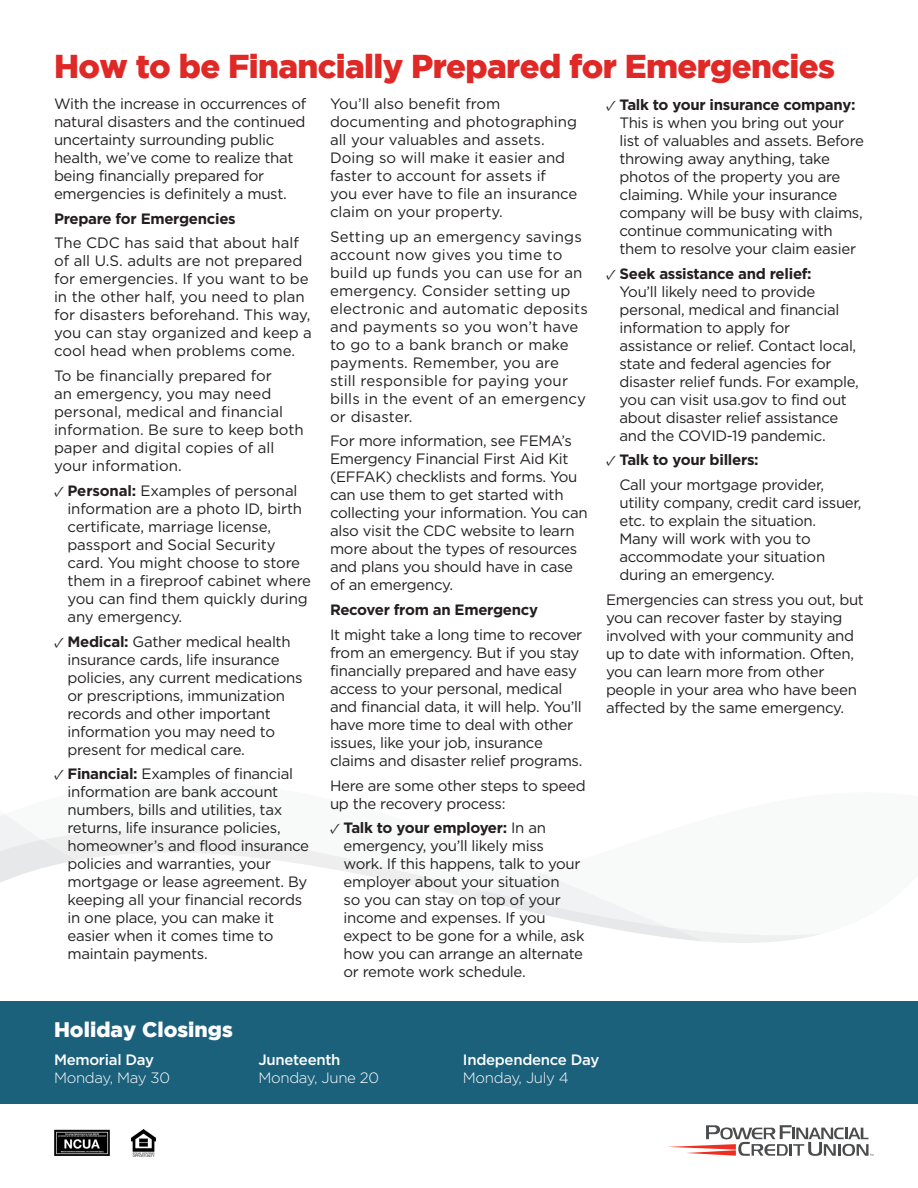
<style>
.page{position:relative;width:918px;height:1188px;background:#fff}
.page>*{position:absolute;margin:0;border:0;box-sizing:border-box;transform-origin:0 0}
.t1{font:900 33px "Gotham";letter-spacing:-.02em;color:#df2927}
.t2{font:900 21px "Gotham";color:#fff}
.t3{font:15px/18px "Gotham";letter-spacing:-.02em;color:#231f20}
.t4{font:15px/18px "Gotham";color:#231f20}
.t5{font:15px/18px "Gotham";letter-spacing:.01em;color:#231f20}
.t6{font:700 15px "Gotham";letter-spacing:-.02em;color:#231f20}
.t7{font:300 15px "Gotham";letter-spacing:-.02em;color:#fff}
.t8{font:500 15px "Gotham";letter-spacing:-.02em;color:#fff}
.s1{font-family:"Minion Pro"}
.s2{font-weight:700}
.s3{font-family:"Minion Pro";font-weight:400}
</style>
<div class="page">
<svg style="left:0;top:814px;width:918px;height:343px"></svg>
<div style="left:0;top:1002px;width:918px;height:102px;background:#1b617c"></div>
<svg style="left:667px;top:1125px;width:206px;height:31px"></svg>
<img style="left:54px;top:1130px;width:55px;height:26px">
<img style="left:131px;top:1130px;width:25px;height:26px">
<p class="t1" style="left:54px;top:47px;width:783px">How to be Financially Prepared for Emergencies</p>
<p class="t3" style="left:54px;top:94px;width:254px">With the increase in occurrences of natural disasters and the continued uncertainty surrounding public health, we’ve come to realize that being financially prepared for emergencies is definitely a must.</p>
<p class="t6" style="left:54px;top:208px;width:183px">Prepare for Emergencies</p>
<p class="t4" style="left:54px;top:234px;width:259px">The CDC has said that about half of all U.S. adults are not prepared for emergencies. If you want to be in the other half, you need to plan for disasters beforehand. This way, you can stay organized and keep a cool head when problems come.</p>
<p class="t4" style="left:54px;top:367px;width:251px">To be financially prepared for<br>an emergency, you may need personal, medical and financial information. Be sure to keep both paper and digital copies of all your information.</p>
<p class="t3" style="left:68px;top:481px;width:245px;text-indent:-14px"><span class="s1">✓</span> <span class="s2">Personal:</span> Examples of personal information are a photo ID, birth certificate, marriage license, passport and Social Security card. You might choose to store them in a fireproof cabinet where you can find them quickly during any emergency.</p>
<p class="t3" style="left:68px;top:632px;width:236px;text-indent:-14px"><span class="s1">✓</span> <span class="s2">Medical:</span> Gather medical health insurance cards, life insurance policies, any current medications or prescriptions, immunization records and other important information you may need to present for medical care.</p>
<p class="t3" style="left:68px;top:765px;width:243px;text-indent:-14px"><span class="s1">✓</span> <span class="s2">Financial:</span> Examples of financial information are bank account numbers, bills and utilities, tax returns, life insurance policies, homeowner’s and flood insurance policies and warranties, your mortgage or lease agreement. By keeping all your financial records in one place, you can make it easier when it comes time to maintain payments.</p>
<p class="t4" style="left:330px;top:94px;width:249px">You’ll also benefit from documenting and photographing all your valuables and assets.<br>Doing so will make it easier and faster to account for assets if<br>you ever have to file an insurance claim on your property.</p>
<p class="t5" style="left:330px;top:227px;width:259px">Setting up an emergency savings account now gives you time to build up funds you can use for an emergency. Consider setting up electronic and automatic deposits and payments so you won’t have to go to a bank branch or make payments. Remember, you are still responsible for paying your bills in the event of an emergency or disaster.</p>
<p class="t3" style="left:330px;top:432px;width:259px">For more information, see FEMA’s<br>Emergency Financial First Aid Kit (EFFAK) checklists and forms. You can use them to get started with collecting your information. You can also visit the CDC website to learn more about the types of resources and plans you should have in case of an emergency.</p>
<p class="t6" style="left:330px;top:600px;width:210px">Recover from an Emergency</p>
<p class="t3" style="left:330px;top:625px;width:254px">It might take a long time to recover from an emergency. But if you stay financially prepared and have easy access to your personal, medical and financial data, it will help. You’ll have more time to deal with other issues, like your job, insurance claims and disaster relief programs.</p>
<p class="t3" style="left:330px;top:776px;width:257px">Here are some other steps to speed up the recovery process:</p>
<p class="t3" style="left:344px;top:819px;width:243px;text-indent:-14px"><span class="s1">✓</span> <span class="s2">Talk to your employer:</span> In an emergency, you’ll likely miss work. If this happens, talk to your employer about your situation<br>so you can stay on top of your income and expenses. If you expect to be gone for a while, ask how you can arrange an alternate or remote work schedule.</p>
<p class="t3" style="left:620px;top:95px;width:246px;text-indent:-14px"><span class="s1">✓</span> <span class="s2">Talk to your insurance company:<br></span>This is when you bring out your list of valuables and assets. Before throwing away anything, take photos of the property you are claiming. While your insurance company will be busy with claims, continue communicating with them to resolve your claim easier</p>
<p class="t6" style="left:606px;top:263px;width:207px"><span class="s3">✓</span> Seek assistance and relief:</p>
<p class="t3" style="left:620px;top:282px;width:241px">You’ll likely need to provide personal, medical and financial information to apply for assistance or relief. Contact local, state and federal agencies for disaster relief funds. For example, you can visit usa.gov to find out about disaster relief assistance and the COVID-19 pandemic.</p>
<p class="t6" style="left:606px;top:450px;width:154px"><span class="s3">✓</span> Talk to your billers:</p>
<p class="t3" style="left:620px;top:476px;width:244px">Call your mortgage provider, utility company, credit card issuer, etc. to explain the situation.<br>Many will work with you to accommodate your situation during an emergency.</p>
<p class="t3" style="left:606px;top:590px;width:259px">Emergencies can stress you out, but you can recover faster by staying involved with your community and up to date with information. Often, you can learn more from other people in your area who have been affected by the same emergency.</p>
<p class="t2" style="left:54px;top:1018px;width:180px">Holiday Closings</p>
<p class="t8" style="left:54px;top:1050px;width:102px">Memorial Day</p>
<p class="t7" style="left:54px;top:1068px;width:118px">Monday, May 30</p>
<p class="t8" style="left:258px;top:1050px;width:84px">Juneteenth</p>
<p class="t7" style="left:258px;top:1068px;width:122px">Monday, June 20</p>
<p class="t8" style="left:463px;top:1050px;width:138px">Independence Day</p>
<p class="t7" style="left:463px;top:1068px;width:108px">Monday, July 4</p>
</div>
